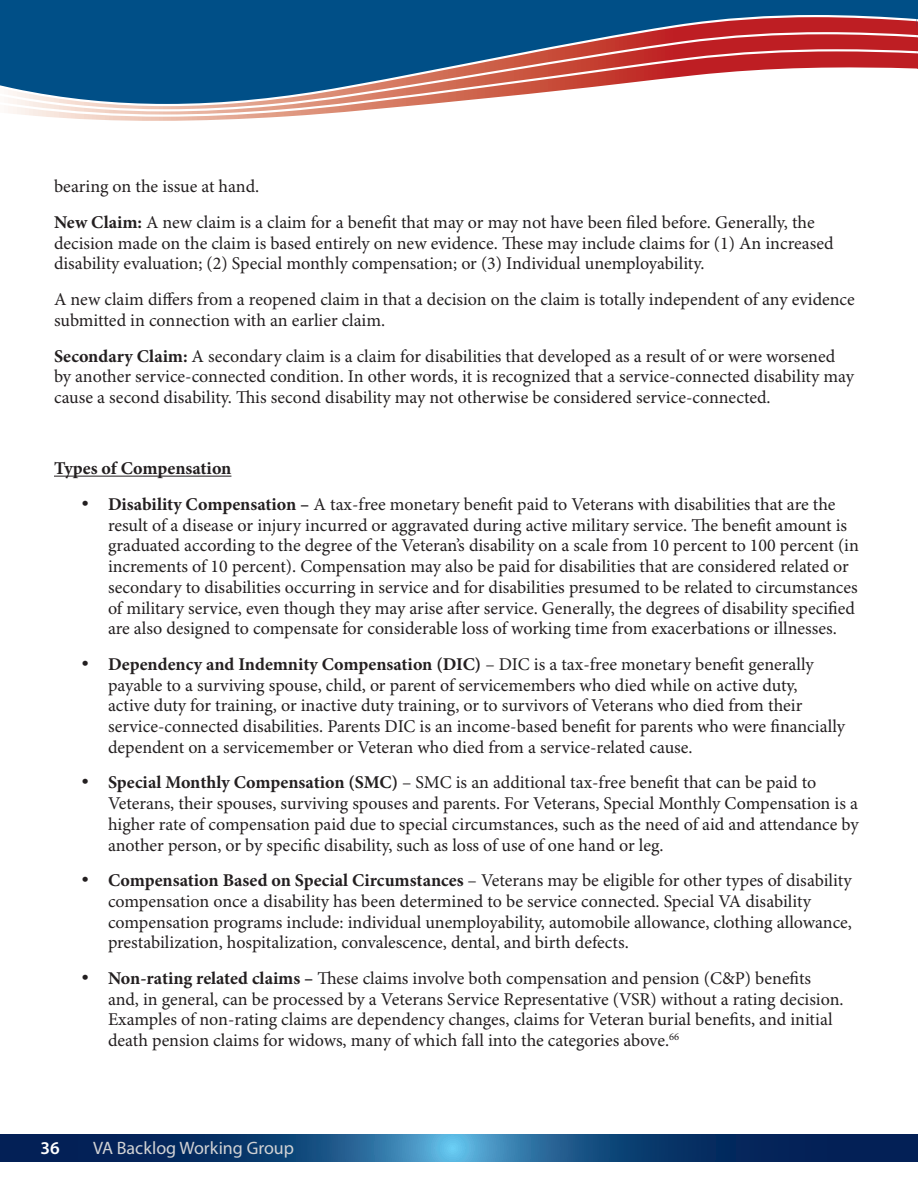
<style>
.page{position:relative;width:918px;height:1188px;background:#fff}
.page>*{position:absolute;margin:0;border:0;box-sizing:border-box;transform-origin:0 0}
.t1{font:18px/20.7px "Minion Pro";color:#231f20}
.t2{font:18px "Myriad Pro";color:#d1d2d4}
.t3{font:700 18px "Minion Pro";letter-spacing:-.005em;color:#231f20}
.t4{font:600 18px "Myriad Pro";color:#fff}
.s1{font-weight:700}
</style>
<div class="page">
<div style="left:0;top:0;width:916px;height:15px;background:#004f87"></div>
<svg style="left:53px;top:117px;width:222px;height:4px"></svg>
<svg style="left:0;top:15px;width:916px;height:17px;background:#2e4c78"></svg>
<svg style="left:8px;top:111px;width:346px;height:6px"></svg>
<svg style="left:0;top:32px;width:916px;height:79px"></svg>
<svg style="left:916px;top:0;width:2px;height:69px"></svg>
<svg style="left:0;top:1134px;width:918px;height:27px;background:#154578"></svg>
<hr style="left:54px;top:476px;width:177px;height:1px;background:#231f20">
<p class="t1" style="left:54px;top:177px;width:207px">bearing on the issue at hand.</p>
<p class="t1" style="left:54px;top:213px;width:781px"><span class="s1">New Claim:</span> A new claim is a claim for a benefit that may or may not have been filed before. Generally, the decision made on the claim is based entirely on new evidence. These may include claims for (1) An increased disability evaluation; (2) Special monthly compensation; or (3) Individual unemployability.</p>
<p class="t1" style="left:54px;top:290px;width:802px">A new claim differs from a reopened claim in that a decision on the claim is totally independent of any evidence submitted in connection with an earlier claim.</p>
<p class="t1" style="left:54px;top:346px;width:802px"><span class="s1">Secondary Claim:</span> A secondary claim is a claim for disabilities that developed as a result of or were worsened by another service-connected condition. In other words, it is recognized that a service-connected disability may cause a second disability. This second disability may not otherwise be considered service-connected.</p>
<p class="t3" style="left:54px;top:458px;width:179px">Types of Compensation</p>
<p class="t1" style="left:108px;top:495px;width:752px;text-indent:-27px">• <span class="s1">Disability Compensation –</span> A tax-free monetary benefit paid to Veterans with disabilities that are the result of a disease or injury incurred or aggravated during active military service. The benefit amount is graduated according to the degree of the Veteran’s disability on a scale from 10 percent to 100 percent (in increments of 10 percent). Compensation may also be paid for disabilities that are considered related or secondary to disabilities occurring in service and for disabilities presumed to be related to circumstances of military service, even though they may arise after service. Generally, the degrees of disability specified are also designed to compensate for considerable loss of working time from exacerbations or illnesses.</p>
<p class="t1" style="left:108px;top:655px;width:739px;text-indent:-27px">• <span class="s1">Dependency and Indemnity Compensation (DIC)</span> – DIC is a tax-free monetary benefit generally payable to a surviving spouse, child, or parent of servicemembers who died while on active duty,<br>active duty for training, or inactive duty training, or to survivors of Veterans who died from their service-connected disabilities. Parents DIC is an income-based benefit for parents who were financially dependent on a servicemember or Veteran who died from a service-related cause.</p>
<p class="t1" style="left:108px;top:773px;width:752px;text-indent:-27px">• <span class="s1">Special Monthly Compensation (SMC)</span> – SMC is an additional tax-free benefit that can be paid to Veterans, their spouses, surviving spouses and parents. For Veterans, Special Monthly Compensation is a higher rate of compensation paid due to special circumstances, such as the need of aid and attendance by another person, or by specific disability, such as loss of use of one hand or leg.</p>
<p class="t1" style="left:108px;top:871px;width:745px;text-indent:-27px">• <span class="s1">Compensation Based on Special Circumstances</span> – Veterans may be eligible for other types of disability compensation once a disability has been determined to be service connected. Special VA disability compensation programs include: individual unemployability, automobile allowance, clothing allowance, prestabilization, hospitalization, convalescence, dental, and birth defects.</p>
<p class="t1" style="left:108px;top:969px;width:737px;text-indent:-27px">• <span class="s1">Non-rating related claims –</span> These claims involve both compensation and pension (C&amp;P) benefits and, in general, can be processed by a Veterans Service Representative (VSR) without a rating decision.<br>Examples of non-rating claims are dependency changes, claims for Veteran burial benefits, and initial death pension claims for widows, many of which fall into the categories above.<sup>66</sup></p>
<p class="t4" style="left:40px;top:1137px;width:21px">36</p>
<p class="t2" style="left:93px;top:1137px;width:203px">VA Backlog Working Group</p>
</div>
